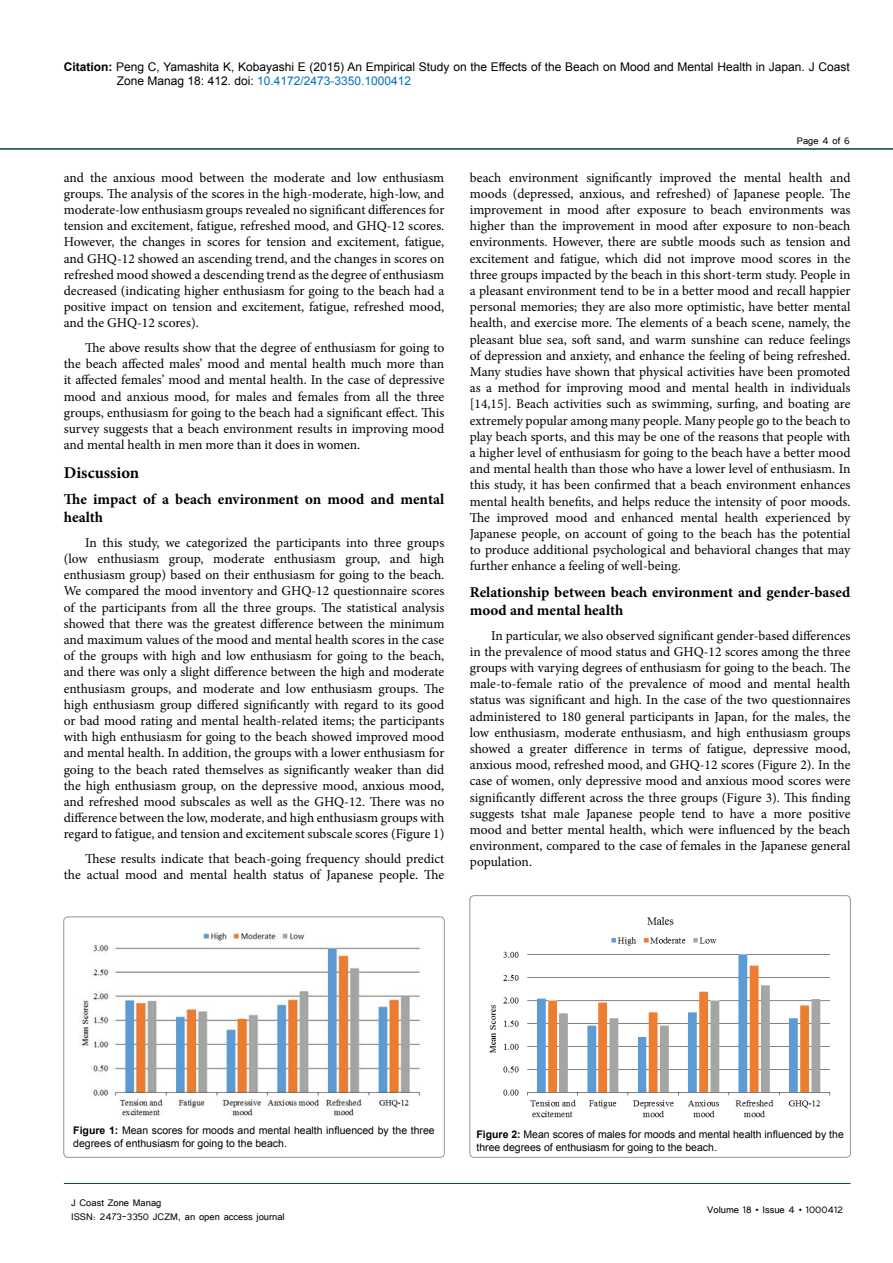
<style>
.page{position:relative;width:893px;height:1263px;background:#fff}
.page>*{position:absolute;margin:0;border:0;box-sizing:border-box;transform-origin:0 0}
.t1{font:700 16.5px "Minion Pro";color:#000}
.t2{font:700 15px/18px "Minion Pro";color:#000}
.t3{font:13.5px/16.2px "Minion Pro";color:#000;text-align:justify}
.t4{font:12px/14.4px "Arial";color:#000}
.t5{font:12px/14.4px "Tunga";color:#000}
.t6{font:10.5px/12.6px "Arial";color:#000}
.s1{font-weight:700}
.s2{color:#0072bc}
</style>
<div class="page">
<hr style="left:0;top:148px;width:893px;height:2px;background:#004440">
<hr style="left:64px;top:1183px;width:786px;height:1px;background:#004440">
<img style="left:79px;top:932px;width:341px;height:184px">
<div style="left:64px;top:917px;width:380px;height:240px;border:1px solid #939598;border-radius:4px"></div>
<img style="left:489px;top:916px;width:342px;height:202px">
<div style="left:470px;top:895px;width:380px;height:262px;border:1px solid #939598;border-radius:4px"></div>
<p class="t4" style="left:117px;top:60px;width:734px;text-indent:-53px"><span class="s1">Citation:</span> Peng C, Yamashita K, Kobayashi E (2015) An Empirical Study on the Effects of the Beach on Mood and Mental Health in Japan. J Coast<br>Zone Manag 18: 412. doi: <span class="s2">10.4172/2473-3350.1000412</span></p>
<p class="t3" style="left:64px;top:169px;width:382px">and the anxious mood between the moderate and low enthusiasm groups. The analysis of the scores in the high-moderate, high-low, and moderate-low enthusiasm groups revealed no significant differences for tension and excitement, fatigue, refreshed mood, and GHQ-12 scores.<br>However, the changes in scores for tension and excitement, fatigue, and GHQ-12 showed an ascending trend, and the changes in scores on refreshed mood showed a descending trend as the degree of enthusiasm decreased (indicating higher enthusiasm for going to the beach had a positive impact on tension and excitement, fatigue, refreshed mood, and the GHQ-12 scores).</p>
<p class="t3" style="left:64px;top:340px;width:382px;text-indent:21px">The above results show that the degree of enthusiasm for going to the beach affected males’ mood and mental health much more than it affected females’ mood and mental health. In the case of depressive mood and anxious mood, for males and females from all the three groups, enthusiasm for going to the beach had a significant effect. This survey suggests that a beach environment results in improving mood and mental health in men more than it does in women.</p>
<p class="t1" style="left:64px;top:461px;width:77px">Discussion</p>
<p class="t2" style="left:64px;top:490px;width:382px">The impact of a beach environment on mood and mental health</p>
<p class="t3" style="left:64px;top:534px;width:382px;text-indent:21px">In this study, we categorized the participants into three groups (low enthusiasm group, moderate enthusiasm group, and high enthusiasm group) based on their enthusiasm for going to the beach.<br>We compared the mood inventory and GHQ-12 questionnaire scores of the participants from all the three groups. The statistical analysis showed that there was the greatest difference between the minimum and maximum values of the mood and mental health scores in the case of the groups with high and low enthusiasm for going to the beach, and there was only a slight difference between the high and moderate enthusiasm groups, and moderate and low enthusiasm groups. The high enthusiasm group differed significantly with regard to its good or bad mood rating and mental health-related items; the participants with high enthusiasm for going to the beach showed improved mood and mental health. In addition, the groups with a lower enthusiasm for going to the beach rated themselves as significantly weaker than did the high enthusiasm group, on the depressive mood, anxious mood, and refreshed mood subscales as well as the GHQ-12. There was no difference between the low, moderate, and high enthusiasm groups with regard to fatigue, and tension and excitement subscale scores (Figure 1)</p>
<p class="t3" style="left:64px;top:851px;width:382px;text-align:right">These results indicate that beach-going frequency should predict<br>the actual mood and mental health status of Japanese people. The</p>
<p class="t5" style="left:797px;top:133px;width:55px">Page 4 of 6</p>
<p class="t3" style="left:470px;top:169px;width:382px">beach environment significantly improved the mental health and moods (depressed, anxious, and refreshed) of Japanese people. The improvement in mood after exposure to beach environments was higher than the improvement in mood after exposure to non-beach environments. However, there are subtle moods such as tension and excitement and fatigue, which did not improve mood scores in the three groups impacted by the beach in this short-term study. People in a pleasant environment tend to be in a better mood and recall happier personal memories; they are also more optimistic, have better mental health, and exercise more. The elements of a beach scene, namely, the pleasant blue sea, soft sand, and warm sunshine can reduce feelings of depression and anxiety, and enhance the feeling of being refreshed.<br>Many studies have shown that physical activities have been promoted as a method for improving mood and mental health in individuals [14,15]. Beach activities such as swimming, surfing, and boating are extremely popular among many people. Many people go to the beach to play beach sports, and this may be one of the reasons that people with a higher level of enthusiasm for going to the beach have a better mood and mental health than those who have a lower level of enthusiasm. In this study, it has been confirmed that a beach environment enhances mental health benefits, and helps reduce the intensity of poor moods.<br>The improved mood and enhanced mental health experienced by Japanese people, on account of going to the beach has the potential to produce additional psychological and behavioral changes that may further enhance a feeling of well-being.</p>
<p class="t2" style="left:470px;top:583px;width:382px">Relationship between beach environment and gender-based mood and mental health</p>
<p class="t3" style="left:470px;top:627px;width:382px;text-indent:21px">In particular, we also observed significant gender-based differences in the prevalence of mood status and GHQ-12 scores among the three groups with varying degrees of enthusiasm for going to the beach. The male-to-female ratio of the prevalence of mood and mental health status was significant and high. In the case of the two questionnaires administered to 180 general participants in Japan, for the males, the low enthusiasm, moderate enthusiasm, and high enthusiasm groups showed a greater difference in terms of fatigue, depressive mood, anxious mood, refreshed mood, and GHQ-12 scores (Figure 2). In the case of women, only depressive mood and anxious mood scores were significantly different across the three groups (Figure 3). This finding suggests tshat male Japanese people tend to have a more positive mood and better mental health, which were influenced by the beach environment, compared to the case of females in the Japanese general population.</p>
<p class="t6" style="left:73px;top:1124px;width:363px"><span class="s1">Figure 1:</span> Mean scores for moods and mental health influenced by the three degrees of enthusiasm for going to the beach.</p>
<p class="t6" style="left:476px;top:1128px;width:369px"><span class="s1">Figure 2:</span> Mean scores of males for moods and mental health influenced by the three degrees of enthusiasm for going to the beach.</p>
<p class="t5" style="left:71px;top:1195px;width:215px">J Coast Zone Manag<br>ISSN: 2473-3350 JCZM, an open access journal</p>
<p class="t5" style="left:707px;top:1202px;width:137px">Volume 18 • Issue 4 • 1000412</p>
</div>
